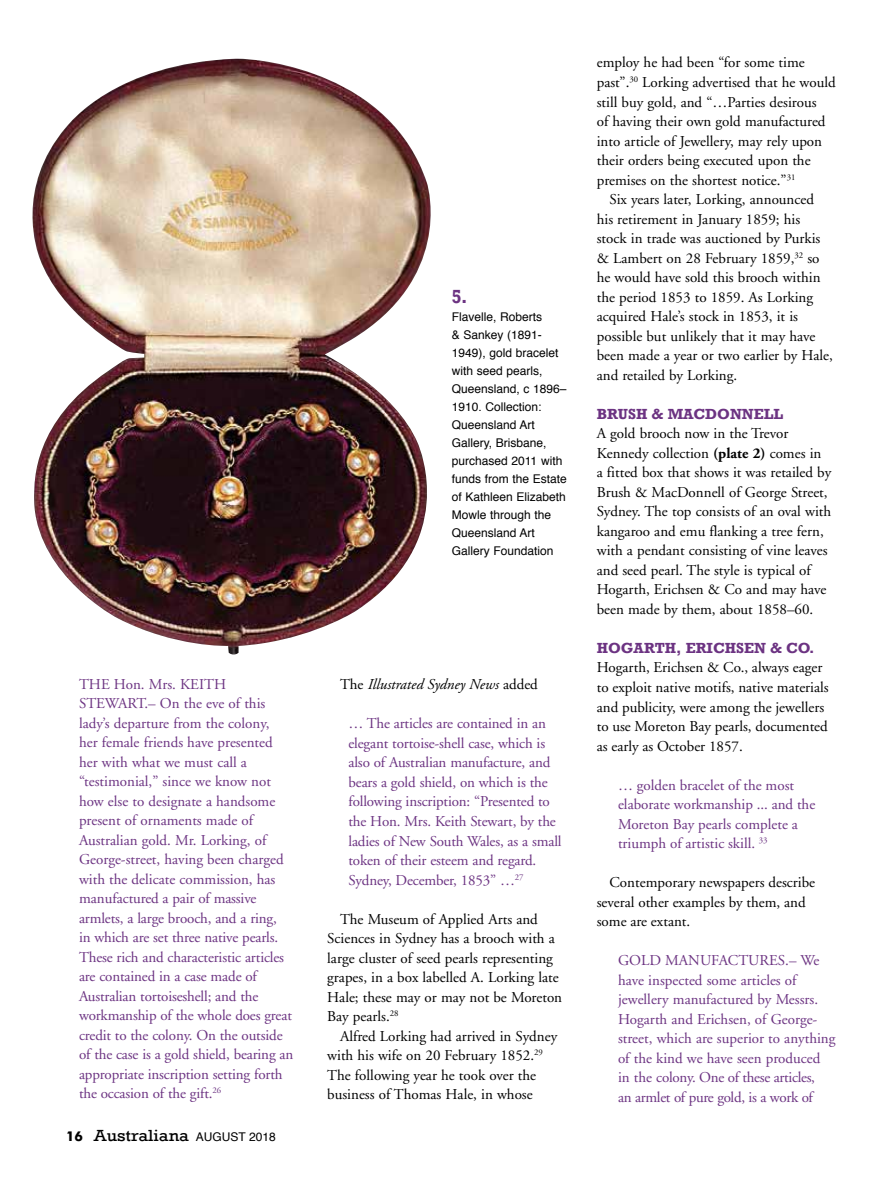
<style>
.page{position:relative;width:893px;height:1183px;background:#fff}
.page>*{position:absolute;margin:0;border:0;box-sizing:border-box;transform-origin:0 0}
.t1{font:700 19.5px "Rockwell";color:#6c3382;scale:.91 1}
.t2{font:16.5px "Rockwell";color:#000;scale:1.12 1}
.t3{font:15px/19.5px "Adobe Garamond";color:#000}
.t4{font:15px/19.5px "Adobe Garamond";letter-spacing:-.01em;color:#6c3382}
.t5{font:700 15px "Rockwell";color:#6c3382}
.t6{font:italic 15px "Adobe Garamond";color:#000}
.t7{font:12px/18px "Helvetica";color:#000}
.s1{font-style:normal}
.s2{font-family:"Futura BT";font-weight:700;font-size:13.5px}
.s3{font-family:"Helvetica";font-size:12px}
.s4{font-weight:700}
</style>
<div class="page">
<img style="left:32px;top:59px;width:399px;height:595px">
<h1 class="t1" style="left:452px;top:284px;width:19px">5.</h1>
<p class="t7" style="left:452px;top:308px;width:117px">Flavelle, Roberts<br>&amp; Sankey (1891-<br>1949), gold bracelet with seed pearls,<br>Queensland, c 1896–<br>1910. Collection:<br>Queensland Art<br>Gallery, Brisbane, purchased 2011 with funds from the Estate of Kathleen Elizabeth<br>Mowle through the<br>Queensland Art<br>Gallery Foundation</p>
<p class="t4" style="left:79px;top:674px;width:216px">THE Hon. Mrs. KEITH<br>STEWART.– On the eve of this lady’s departure from the colony,<br>her female friends have presented her with what we must call a “testimonial,” since we know not how else to designate a handsome present of ornaments made of<br>Australian gold. Mr. Lorking, of<br>George-street, having been charged with the delicate commission, has manufactured a pair of massive armlets, a large brooch, and a ring,<br>in which are set three native pearls.<br>These rich and characteristic articles are contained in a case made of<br>Australian tortoiseshell; and the workmanship of the whole does great credit to the colony. On the outside of the case is a gold shield, bearing an appropriate inscription setting forth the occasion of the gift.<sup>26</sup></p>
<p class="t6" style="left:340px;top:676px;width:199px"><span class="s1">The</span> Illustrated Sydney News <span class="s1">added</span></p>
<p class="t4" style="left:348px;top:714px;width:215px">… The articles are contained in an elegant tortoise-shell case, which is also of Australian manufacture, and bears a gold shield, on which is the following inscription: “Presented to the Hon. Mrs. Keith Stewart, by the ladies of New South Wales, as a small token of their esteem and regard.<br>Sydney, December, 1853” …<sup>27</sup></p>
<p class="t3" style="left:327px;top:909px;width:236px;text-indent:13px">The Museum of Applied Arts and Sciences in Sydney has a brooch with a large cluster of seed pearls representing grapes, in a box labelled A. Lorking late Hale; these may or may not be Moreton Bay pearls.<sup>28</sup></p>
<p class="t3" style="left:327px;top:1026px;width:231px;text-indent:13px">Alfred Lorking had arrived in Sydney with his wife on 20 February 1852.<sup>29<br></sup>The following year he took over the business of Thomas Hale, in whose</p>
<p class="t2" style="left:66px;top:1125px;width:189px"><span class="s2">16</span> Australiana <span class="s3">AUGUST 2018</span></p>
<p class="t3" style="left:597px;top:53px;width:241px">employ he had been “for some time past”.<sup>30</sup> Lorking advertised that he would still buy gold, and “…Parties desirous<br>of having their own gold manufactured into article of Jewellery, may rely upon their orders being executed upon the premises on the shortest notice.”<sup>31</sup></p>
<p class="t3" style="left:597px;top:190px;width:238px;text-indent:13px">Six years later, Lorking, announced his retirement in January 1859; his stock in trade was auctioned by Purkis &amp; Lambert on 28 February 1859,<sup>32</sup> so he would have sold this brooch within the period 1853 to 1859. As Lorking acquired Hale’s stock in 1853, it is possible but unlikely that it may have been made a year or two earlier by Hale, and retailed by Lorking.</p>
<p class="t5" style="left:597px;top:404px;width:188px">BRUSH &amp; MACDONNELL</p>
<p class="t3" style="left:597px;top:424px;width:236px">A gold brooch now in the Trevor Kennedy collection <span class="s4">(plate 2)</span> comes in<br>a fitted box that shows it was retailed by Brush &amp; MacDonnell of George Street, Sydney. The top consists of an oval with kangaroo and emu flanking a tree fern, with a pendant consisting of vine leaves and seed pearl. The style is typical of Hogarth, Erichsen &amp; Co and may have been made by them, about 1858–60.</p>
<p class="t5" style="left:597px;top:638px;width:219px">HOGARTH, ERICHSEN &amp; CO.</p>
<p class="t3" style="left:597px;top:658px;width:233px">Hogarth, Erichsen &amp; Co., always eager to exploit native motifs, native materials and publicity, were among the jewellers to use Moreton Bay pearls, documented as early as October 1857.</p>
<p class="t4" style="left:618px;top:775px;width:199px">… golden bracelet of the most elaborate workmanship ... and the<br>Moreton Bay pearls complete a triumph of artistic skill. <sup>33</sup></p>
<p class="t3" style="left:597px;top:872px;width:220px;text-indent:13px">Contemporary newspapers describe several other examples by them, and some are extant.</p>
<p class="t4" style="left:618px;top:950px;width:219px">GOLD MANUFACTURES.– We have inspected some articles of jewellery manufactured by Messrs.<br>Hogarth and Erichsen, of George&shy;street, which are superior to anything of the kind we have seen produced in the colony. One of these articles,<br>an armlet of pure gold, is a work of</p>
</div>
